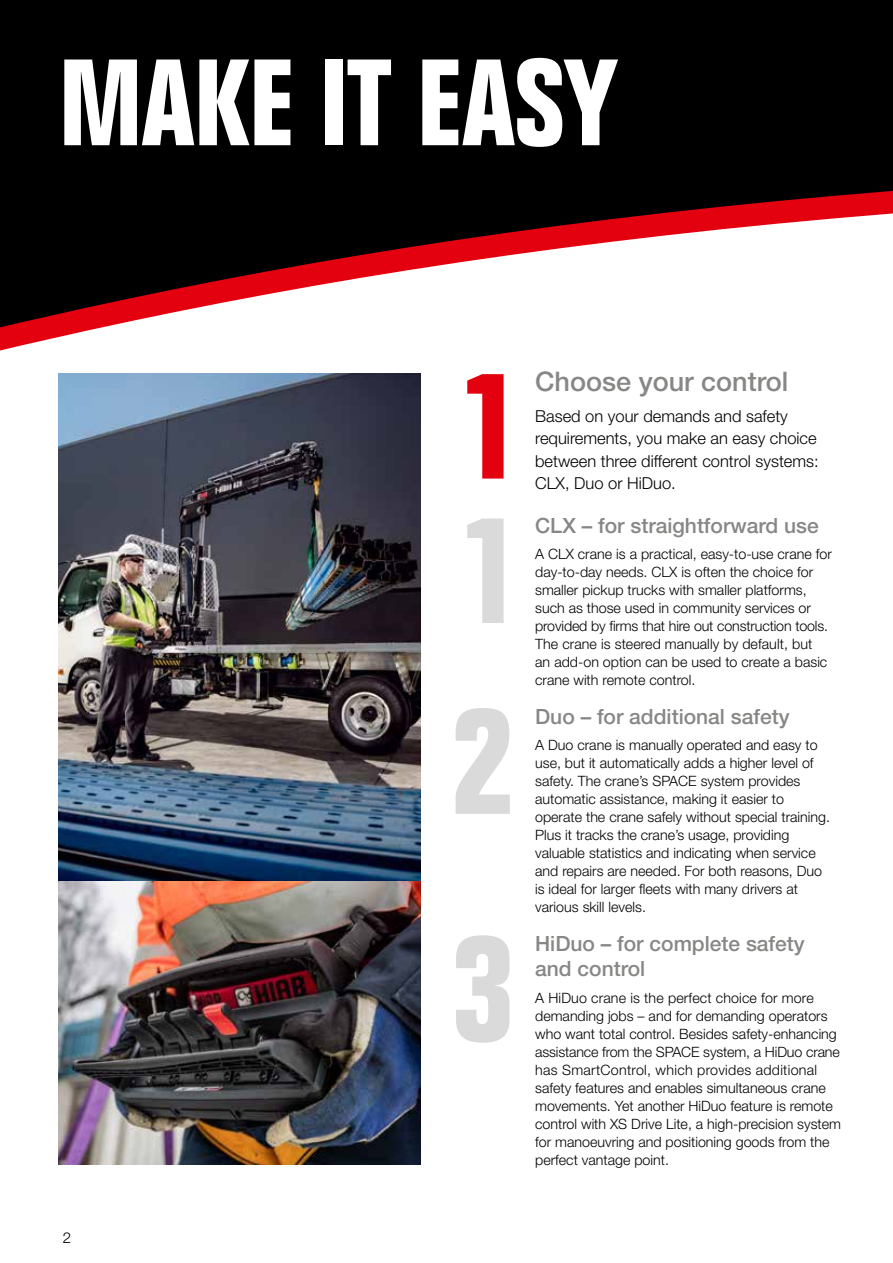
<style>
.page{position:relative;width:893px;height:1263px;background:#fff}
.page>*{position:absolute;margin:0;border:0;box-sizing:border-box;transform-origin:0 0}
.t1{font:700 condensed 150px "Folio Std";color:#dadada}
.t2{font:700 condensed 150px "Folio Std";color:#e3000f}
.t3{font:700 condensed 120px "Folio Std";letter-spacing:-.005em;color:#fff}
.t4{font:500 27px "Helvetica Neue LT Std";color:#878786}
.t5{font:500 21px/25.2px "Helvetica Neue LT Std";color:#878786}
.t6{font:300 16.5px/22.5px "Helvetica Neue LT Std";color:#000}
.t7{font:300 15px "Helvetica Neue LT Std";color:#000}
.t8{font:300 14.25px/18px "Helvetica Neue LT Std";color:#000}
</style>
<div class="page">
<img style="left:59px;top:373px;width:362px;height:792px">
<div style="left:0;top:0;width:893px;height:163px;background:#000"></div>
<svg style="left:0;top:163px;width:893px;height:188px"></svg>
<h2 class="t3" style="left:60px;top:36px;width:561px">MAKE IT EASY</h2>
<h1 class="t2" style="left:458px;top:343px;width:65px">1</h1>
<h3 class="t4" style="left:535px;top:365px;width:255px">Choose your control</h3>
<p class="t6" style="left:535px;top:404px;width:285px">Based on your demands and safety requirements, you make an easy choice between three different control systems:<br>CLX, Duo or HiDuo.</p>
<h1 class="t1" style="left:458px;top:487px;width:65px">1</h1>
<h3 class="t5" style="left:535px;top:512px;width:285px">CLX – for straightforward use</h3>
<p class="t8" style="left:535px;top:545px;width:298px">A CLX crane is a practical, easy-to-use crane for day-to-day needs. CLX is often the choice for smaller pickup trucks with smaller platforms, such as those used in community services or provided by firms that hire out construction tools.<br>The crane is steered manually by default, but<br>an add-on option can be used to create a basic crane with remote control.</p>
<h1 class="t1" style="left:451px;top:678px;width:65px">2</h1>
<h3 class="t5" style="left:535px;top:703px;width:256px">Duo – for additional safety</h3>
<p class="t8" style="left:535px;top:736px;width:296px">A Duo crane is manually operated and easy to use, but it automatically adds a higher level of safety. The crane’s SPACE system provides automatic assistance, making it easier to operate the crane safely without special training.<br>Plus it tracks the crane’s usage, providing valuable statistics and indicating when service and repairs are needed. For both reasons, Duo is ideal for larger fleets with many drivers at various skill levels.</p>
<p class="t7" style="left:63px;top:1228px;width:10px">2</p>
<h1 class="t1" style="left:451px;top:905px;width:65px">3</h1>
<h3 class="t5" style="left:535px;top:931px;width:271px">HiDuo – for complete safety and control</h3>
<p class="t8" style="left:535px;top:988px;width:307px">A HiDuo crane is the perfect choice for more demanding jobs – and for demanding operators who want total control. Besides safety-enhancing assistance from the SPACE system, a HiDuo crane has SmartControl, which provides additional safety features and enables simultaneous crane movements. Yet another HiDuo feature is remote control with XS Drive Lite, a high-precision system for manoeuvring and positioning goods from the perfect vantage point.</p>
</div>
